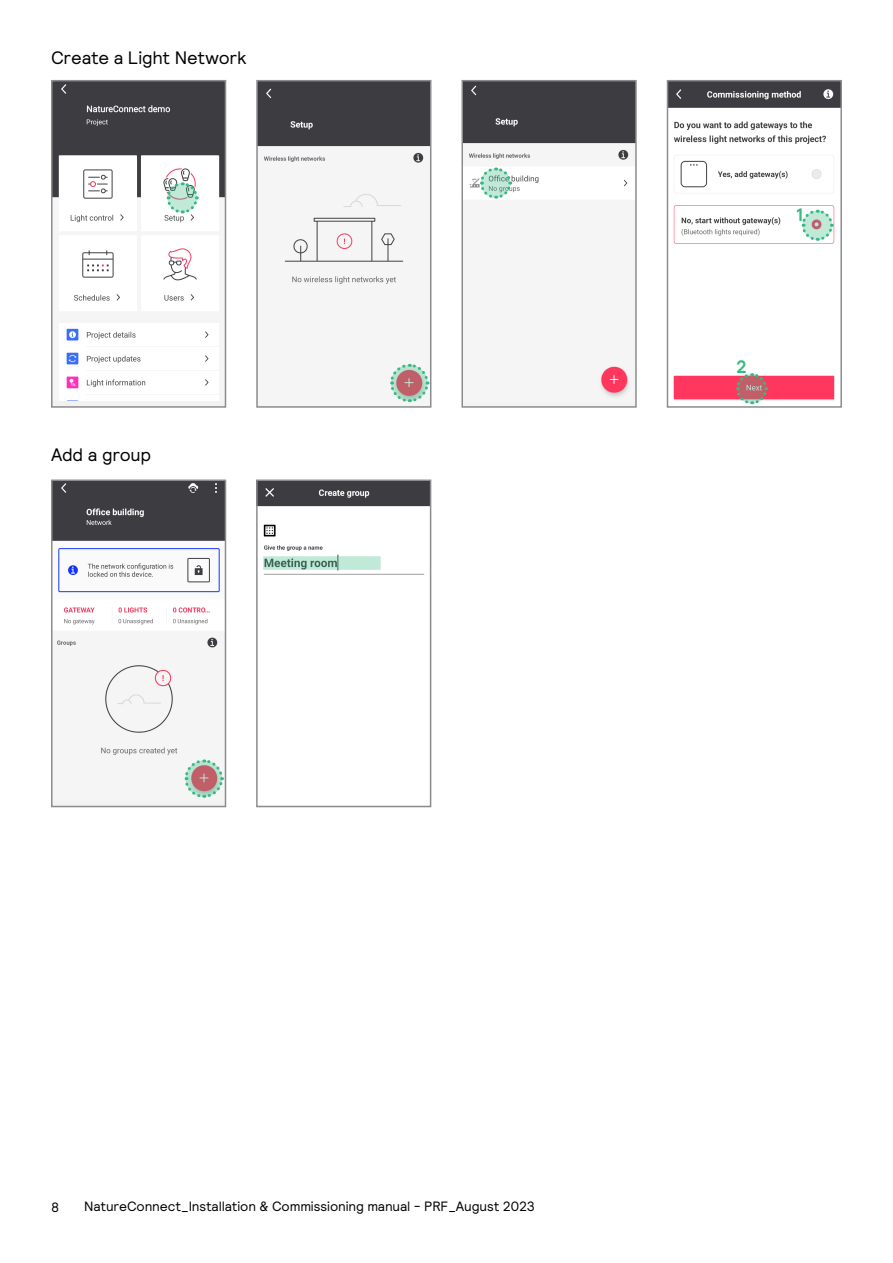
<style>
.page{position:relative;width:893px;height:1263px;background:#fff}
.page>*{position:absolute;margin:0;border:0;box-sizing:border-box;transform-origin:0 0}
.t1{font:18px "Signify Relative";letter-spacing:-.01em;color:#000}
.t2{font:700 18px "Signify Relative";color:#38b983}
.t3{font:13.5px "Signify Relative";letter-spacing:-.01em;color:#000}
</style>
<div class="page">
<img style="left:54px;top:83px;width:169px;height:322px">
<div style="left:51px;top:80px;width:175px;height:328px;border:2px solid #8a8c8f"></div>
<img style="left:259px;top:83px;width:169px;height:203px">
<div style="left:256px;top:80px;width:175px;height:328px;border:2px solid #8a8c8f"></div>
<img style="left:464px;top:83px;width:170px;height:322px">
<div style="left:461px;top:80px;width:176px;height:328px;border:2px solid #8a8c8f"></div>
<img style="left:54px;top:482px;width:169px;height:322px">
<div style="left:51px;top:479px;width:175px;height:328px;border:2px solid #8a8c8f"></div>
<img style="left:259px;top:482px;width:169px;height:93px">
<div style="left:256px;top:479px;width:175px;height:328px;border:2px solid #8a8c8f"></div>
<img style="left:670px;top:83px;width:169px;height:318px">
<div style="left:667px;top:80px;width:175px;height:328px;border:2px solid #8a8c8f"></div>
<svg style="left:263px;top:556px;width:118px;height:14px;fill:#c1e9d8"></svg>
<svg style="left:165px;top:181px;width:35px;height:34px"></svg>
<svg style="left:478px;top:166px;width:35px;height:34px"></svg>
<svg style="left:390px;top:362px;width:40px;height:42px"></svg>
<svg style="left:800px;top:208px;width:35px;height:35px"></svg>
<svg style="left:734px;top:371px;width:35px;height:35px"></svg>
<svg style="left:183px;top:758px;width:42px;height:41px"></svg>
<p class="t1" style="left:51px;top:46px;width:197px">Create a Light Network</p>
<p class="t1" style="left:51px;top:443px;width:102px">Add a group</p>
<p class="t2" style="left:796px;top:203px;width:9px">1</p>
<p class="t2" style="left:736px;top:355px;width:12px">2</p>
<p class="t3" style="left:51px;top:1198px;width:10px">8</p>
<p class="t3" style="left:84px;top:1197px;width:452px">NatureConnect_Installation &amp; Commissioning manual - PRF_August 2023</p>
</div>
